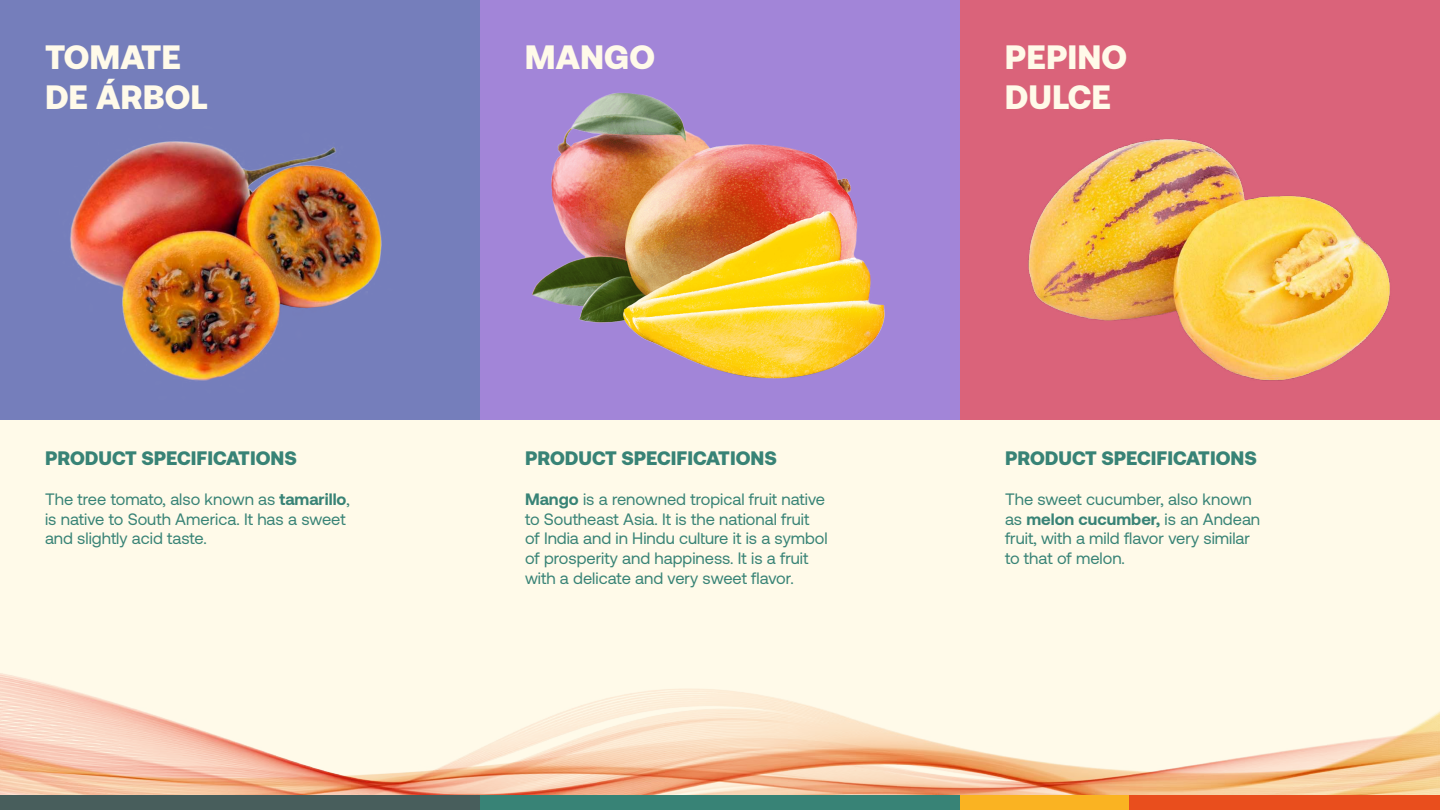
<style>
.page{position:relative;width:1440px;height:810px;background:#fffae9}
.page>*{position:absolute;margin:0;border:0;box-sizing:border-box;transform-origin:0 0}
.t1{font:900 33.75px/40.5px "Aeonik";color:#fffae9}
.t2{font:900 19.5px "Aeonik";color:#388376}
.t3{font:16.5px/19.8px "Aeonik";color:#388376}
.s1{font-weight:700}
</style>
<div class="page">
<img style="left:0;top:673px;width:1440px;height:122px">
<div style="left:960px;top:0;width:480px;height:420px;background:#da637a"></div>
<img style="left:1028px;top:139px;width:362px;height:242px">
<div style="left:0;top:0;width:480px;height:420px;background:#757ebb"></div>
<img style="left:70px;top:141px;width:312px;height:240px">
<div style="left:480px;top:0;width:480px;height:420px;background:#a285d8"></div>
<img style="left:532px;top:93px;width:353px;height:286px">
<div style="left:0;top:795px;width:480px;height:15px;background:#485e5c"></div>
<div style="left:480px;top:795px;width:480px;height:15px;background:#388376"></div>
<div style="left:960px;top:795px;width:200px;height:15px;background:#fab322"></div>
<div style="left:1129px;top:795px;width:311px;height:15px;background:#e94e1d"></div>
<h1 class="t1" style="left:45px;top:36px;width:164px">TOMATE<br>DE ÁRBOL</h1>
<h1 class="t1" style="left:525px;top:36px;width:132px">MANGO</h1>
<h1 class="t1" style="left:1005px;top:36px;width:124px">PEPINO<br>DULCE</h1>
<p class="t2" style="left:45px;top:447px;width:253px">PRODUCT SPECIFICATIONS</p>
<p class="t3" style="left:45px;top:489px;width:306px">The tree tomato, also known as <span class="s1">tamarillo</span>, is native to South America. It has a sweet and slightly acid taste.</p>
<p class="t2" style="left:525px;top:447px;width:253px">PRODUCT SPECIFICATIONS</p>
<p class="t3" style="left:525px;top:489px;width:304px"><span class="s1">Mango</span> is a renowned tropical fruit native to Southeast Asia. It is the national fruit<br>of India and in Hindu culture it is a symbol of prosperity and happiness. It is a fruit with a delicate and very sweet flavor.</p>
<p class="t2" style="left:1005px;top:447px;width:253px">PRODUCT SPECIFICATIONS</p>
<p class="t3" style="left:1005px;top:489px;width:257px">The sweet cucumber, also known as <span class="s1">melon cucumber,</span> is an Andean fruit, with a mild flavor very similar to that of melon.</p>
</div>
